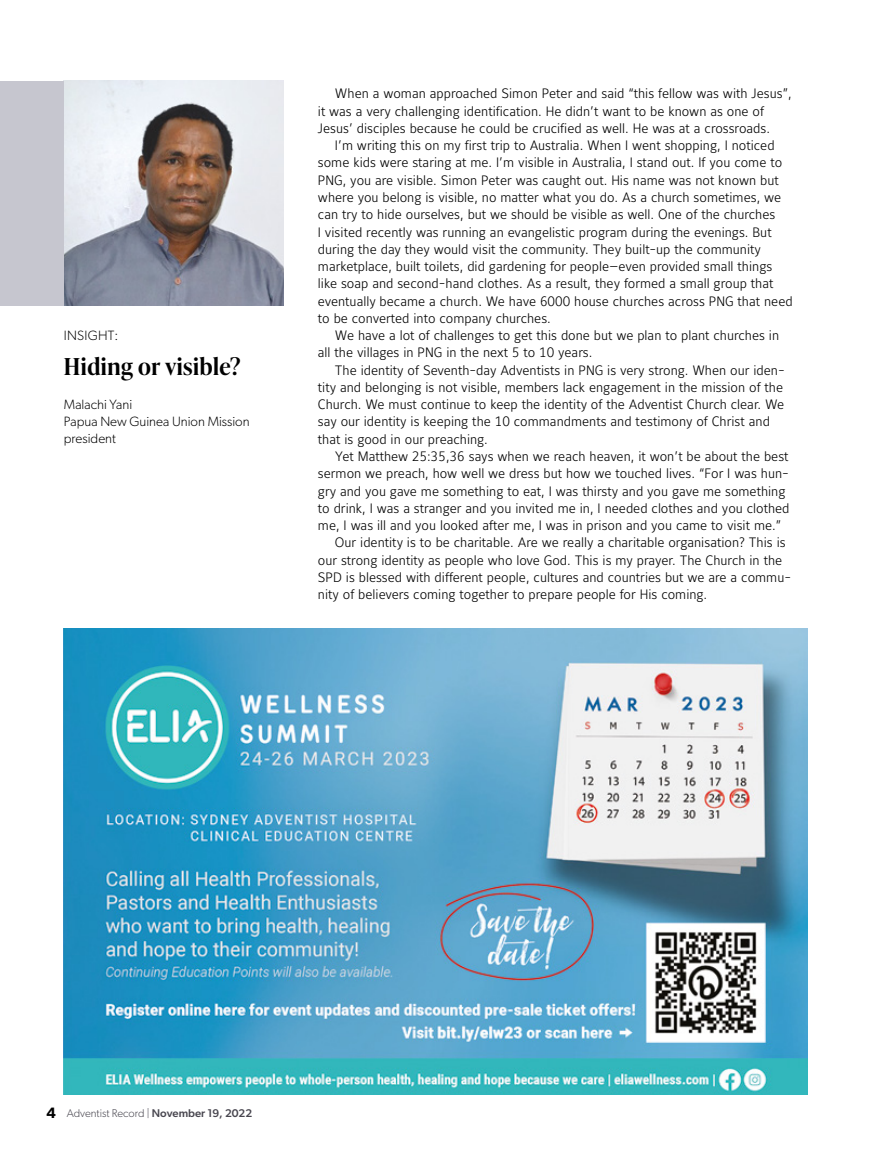
<style>
.page{position:relative;width:872px;height:1149px;background:#fff}
.page>*{position:absolute;margin:0;border:0;box-sizing:border-box;transform-origin:0 0}
.t1{font:600 23.25px "Ivy Presto Headline";letter-spacing:.02em;color:#000}
.t2{font:13.5px/17.2px "Maurea Light Tf";color:#000}
.t3{font:300 13.5px/16.8px "Gibson";color:#000}
.t4{font:300 13.5px "Gibson";letter-spacing:.02em;color:#000}
.t5{font:300 11.25px "Gibson";color:#48464f}
.s1{font-weight:600;font-size:15px;color:#000}
.s2{font-weight:500}
</style>
<div class="page">
<img style="left:64px;top:81px;width:219px;height:224px">
<div style="left:0;top:81px;width:64px;height:224px;background:#c6c6cf"></div>
<img style="left:64px;top:628px;width:744px;height:465px">
<p class="t4" style="left:64px;top:327px;width:56px">INSIGHT:</p>
<h1 class="t1" style="left:64px;top:349px;width:178px">Hiding or visible?</h1>
<p class="t3" style="left:64px;top:396px;width:187px">Malachi Yani<br>Papua New Guinea Union Mission president</p>
<p class="t2" style="left:318px;top:86px;width:475px;text-indent:17px">When a woman approached Simon Peter and said “this fellow was with Jesus”, it was a very challenging identification. He didn’t want to be known as one of<br>Jesus’ disciples because he could be crucified as well. He was at a crossroads.</p>
<p class="t2" style="left:318px;top:137px;width:476px;text-indent:17px">I’m writing this on my first trip to Australia. When I went shopping, I noticed some kids were staring at me. I’m visible in Australia, I stand out. If you come to PNG, you are visible. Simon Peter was caught out. His name was not known but where you belong is visible, no matter what you do. As a church sometimes, we can try to hide ourselves, but we should be visible as well. One of the churches<br>I visited recently was running an evangelistic program during the evenings. But during the day they would visit the community. They built-up the community marketplace, built toilets, did gardening for people—even provided small things like soap and second-hand clothes. As a result, they formed a small group that eventually became a church. We have 6000 house churches across PNG that need to be converted into company churches.</p>
<p class="t2" style="left:318px;top:327px;width:463px;text-indent:17px">We have a lot of challenges to get this done but we plan to plant churches in all the villages in PNG in the next 5 to 10 years.</p>
<p class="t2" style="left:318px;top:362px;width:468px;text-indent:17px">The identity of Seventh-day Adventists in PNG is very strong. When our iden&shy;tity and belonging is not visible, members lack engagement in the mission of the Church. We must continue to keep the identity of the Adventist Church clear. We say our identity is keeping the 10 commandments and testimony of Christ and that is good in our preaching.</p>
<p class="t2" style="left:335px;top:448px;width:455px">Yet Matthew 25:35,36 says when we reach heaven, it won’t be about the best</p>
<p class="t2" style="left:318px;top:465px;width:472px">sermon we preach, how well we dress but how we touched lives. “For I was hun-</p>
<p class="t2" style="left:318px;top:483px;width:469px">gry and you gave me something to eat, I was thirsty and you gave me something</p>
<p class="t2" style="left:318px;top:500px;width:473px">to drink, I was a stranger and you invited me in, I needed clothes and you clothed</p>
<p class="t2" style="left:318px;top:517px;width:465px">me, I was ill and you looked after me, I was in prison and you came to visit me.”</p>
<p class="t2" style="left:335px;top:534px;width:452px">Our identity is to be charitable. Are we really a charitable organisation? This is</p>
<p class="t2" style="left:318px;top:552px;width:466px">our strong identity as people who love God. This is my prayer. The Church in the</p>
<p class="t2" style="left:318px;top:569px;width:475px">SPD is blessed with different people, cultures and countries but we are a commu-</p>
<p class="t2" style="left:318px;top:586px;width:391px">nity of believers coming together to prepare people for His coming.</p>
<p class="t5" style="left:46px;top:1105px;width:207px"><span class="s1">4</span> Adventist Record | <span class="s2">November 19, 2022</span></p>
</div>
